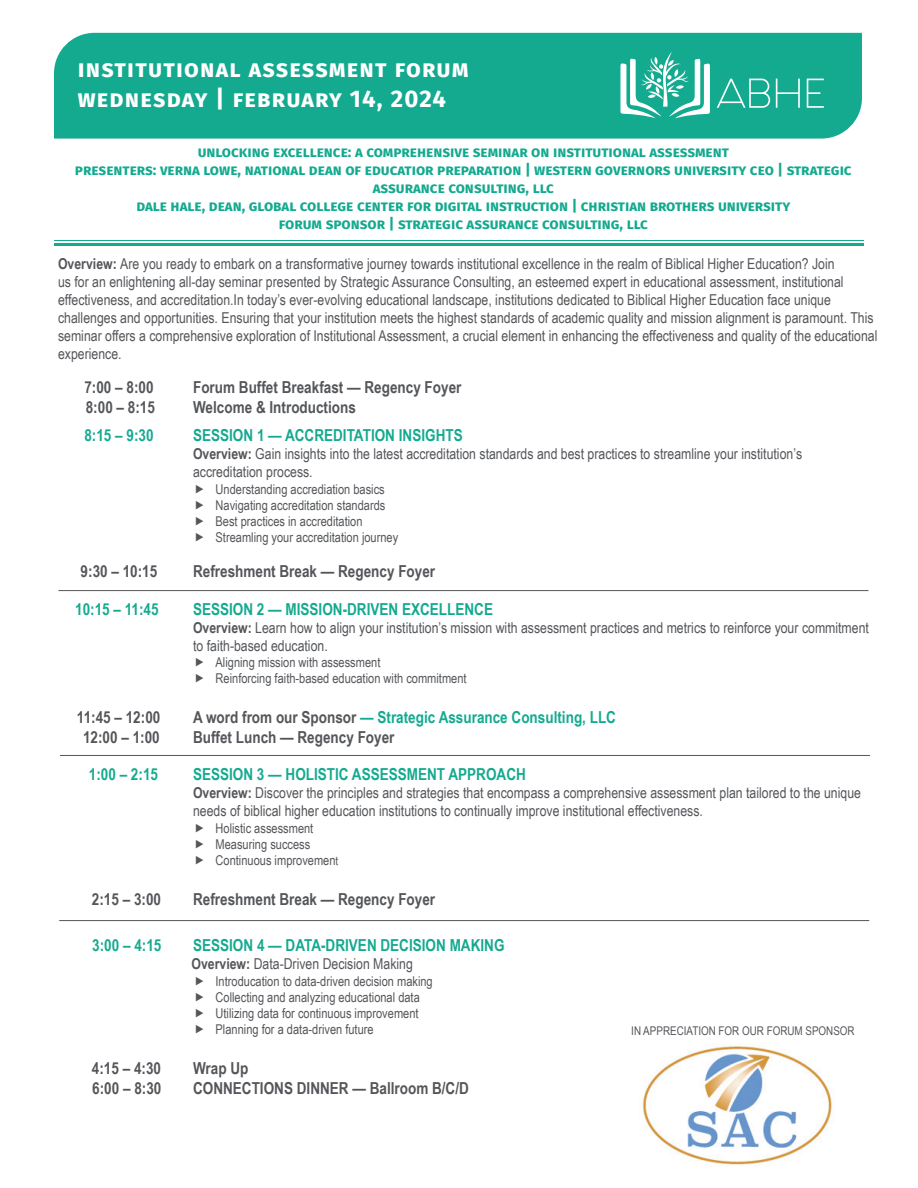
<style>
.page{position:relative;width:918px;height:1188px;background:#fff}
.page>*{position:absolute;margin:0;border:0;box-sizing:border-box;transform-origin:0 0}
.t1{font:700 24px/30px "Fira Sans";letter-spacing:.05em;color:#fff}
.t2{font:700 16.5px "Arial Narrow";color:#54565a}
.t3{font:700 16.5px "Arial Narrow";color:#14aa90}
.t4{font:15px/18px "Arial Narrow";color:#54565a}
.t5{font:700 15px "Fira Sans";color:#14aa90}
.t6{font:13.5px/16.2px "Arial Narrow";color:#54565a}
.t7{font:12px "Arial Narrow";color:#54565a}
.s1{font-weight:700}
.s2{color:#54565a}
.s3{font-size:12px}
</style>
<div class="page">
<div style="left:54px;top:33px;width:808px;height:106px;background:#14aa90"></div>
<svg style="left:620px;top:51px;width:90px;height:67px"></svg>
<svg style="left:717px;top:79px;width:53px;height:29px;background:#41baa5"></svg>
<svg style="left:776px;top:79px;width:24px;height:29px"></svg>
<svg style="left:807px;top:79px;width:17px;height:29px"></svg>
<hr style="left:54px;top:240px;width:810px;height:1px;background:#14aa90">
<hr style="left:54px;top:243px;width:810px;height:3px;background:#14aa90">
<hr style="left:58px;top:590px;width:810px;height:1px;background:#54565a">
<hr style="left:60px;top:755px;width:810px;height:1px;background:#54565a">
<hr style="left:59px;top:920px;width:810px;height:1px;background:#54565a">
<img style="left:642px;top:1046px;width:190px;height:119px">
<h1 class="t1" style="left:78px;top:52px;width:375px">institutional assessment FORUM<br>WEDNESDAY | FEBRUARY 14, 2024</h1>
<p class="t5" style="left:198px;top:139px;width:533px">Unlocking Excellence: A Comprehensive Seminar on Institutional Assessment</p>
<p class="t5" style="left:75px;top:157px;width:778px">presenters: Ve rna Lowe, National dean of educatior Preparation | western governors university ceo | strategic</p>
<p class="t5" style="left:373px;top:175px;width:183px">assurance consulting, llc</p>
<p class="t5" style="left:136px;top:193px;width:655px">Dale hale, dean, global college center for digital instruction | christian brothers university</p>
<p class="t5" style="left:279px;top:211px;width:57px">FORUMSPONSOR</p>
<p class="t5" style="left:389px;top:211px;width:261px">| strategic assurance consulting, llc</p>
<p class="t4" style="left:58px;top:254px;width:821px"><span class="s1">Overview:</span> Are you ready to embark on a transformative journey towards institutional excellence in the realm of Biblical Higher Education? Join<br>us for an enlightening all-day seminar presented by Strategic Assurance Consulting, an esteemed expert in educational assessment, institutional effectiveness, and accreditation.In today’s ever-evolving educational landscape, institutions dedicated to Biblical Higher Education face unique challenges and opportunities. Ensuring that your institution meets the highest standards of academic quality and mission alignment is paramount. This seminar offers a comprehensive exploration of Institutional Assessment, a crucial element in enhancing the effectiveness and quality of the educational experience.</p>
<p class="t2" style="left:84px;top:375px;width:71px">7:00 – 8:00</p>
<p class="t2" style="left:193px;top:375px;width:270px">Forum Buffet Breakfast — Regency Foyer</p>
<p class="t2" style="left:86px;top:394px;width:71px">8:00 – 8:15</p>
<p class="t2" style="left:193px;top:394px;width:164px">Welcome &amp; Introductions</p>
<p class="t3" style="left:84px;top:423px;width:71px">8:15 – 9:30</p>
<p class="t3" style="left:193px;top:423px;width:271px">SESSION 1 — ACCREDITATION INSIGHTS</p>
<p class="t4" style="left:193px;top:445px;width:611px"><span class="s1">Overview:</span> Gain insights into the latest accreditation standards and best practices to streamline your institution’s accreditation process.</p>
<p class="t6" style="left:216px;top:480px;width:184px">Understanding accrediation basics Navigating accreditation standards Best practices in accreditation Streamling your accreditation journey</p>
<p class="t2" style="left:81px;top:559px;width:78px">9:30 – 10:15</p>
<p class="t2" style="left:193px;top:559px;width:244px">Refreshment Break — Regency Foyer</p>
<p class="t3" style="left:75px;top:597px;width:85px">10:15 – 11:45</p>
<p class="t3" style="left:193px;top:597px;width:301px">SESSION 2 — MISSION-DRIVEN EXCELLENCE</p>
<p class="t4" style="left:193px;top:618px;width:677px"><span class="s1">Overview:</span> Learn how to align your institution’s mission with assessment practices and metrics to reinforce your commitment to faith-based education.</p>
<p class="t6" style="left:216px;top:654px;width:253px">Aligning mission with assessment<br>Reinforcing faith-based education with commitment</p>
<p class="t2" style="left:77px;top:705px;width:85px">11:45 – 12:00</p>
<p class="t3" style="left:193px;top:705px;width:425px"><span class="s2">A word from our Sponsor</span> — Strategic Assurance Consulting, LLC</p>
<p class="t2" style="left:83px;top:724px;width:78px">12:00 – 1:00</p>
<p class="t2" style="left:193px;top:724px;width:203px">Buffet Lunch — Regency Foyer</p>
<p class="t3" style="left:89px;top:762px;width:71px">1:00 – 2:15</p>
<p class="t3" style="left:193px;top:762px;width:334px">SESSION 3 — HOLISTIC ASSESSMENT APPROACH</p>
<p class="t4" style="left:193px;top:784px;width:669px"><span class="s1">Overview:</span> Discover the principles and strategies that encompass a comprehensive assessment plan tailored to the unique needs of biblical higher education institutions to continually improve institutional effectiveness.</p>
<p class="t6" style="left:216px;top:819px;width:124px">Holistic assessment<br>Measuring success<br>Continuous improvemen<span class="s3">t</span></p>
<p class="t2" style="left:92px;top:886px;width:71px">2:15 – 3:00</p>
<p class="t2" style="left:193px;top:886px;width:244px">Refreshment Break — Regency Foyer</p>
<p class="t3" style="left:92px;top:933px;width:71px">3:00 – 4:15</p>
<p class="t3" style="left:193px;top:933px;width:313px">SESSION 4 — DATA-DRIVEN DECISION MAKING</p>
<p class="t4" style="left:191px;top:955px;width:223px"><span class="s1">Overview:</span> Data-Driven Decision Making</p>
<p class="t6" style="left:216px;top:972px;width:219px">Introducation to data-driven decision making Collecting and analyzing educational data Utilizing data for continuous improvement Planning for a data-driven future</p>
<p class="t2" style="left:92px;top:1056px;width:71px">4:15 – 4:30</p>
<p class="t2" style="left:193px;top:1056px;width:57px">Wrap Up</p>
<p class="t2" style="left:92px;top:1075px;width:71px">6:00 – 8:30</p>
<p class="t2" style="left:193px;top:1075px;width:277px">CONNECTIONS DINNER — Ballroom B/C/D</p>
<p class="t7" style="left:631px;top:1022px;width:225px">IN APPRECIATION FOR OUR FORUM SPONSOR</p>
</div>
